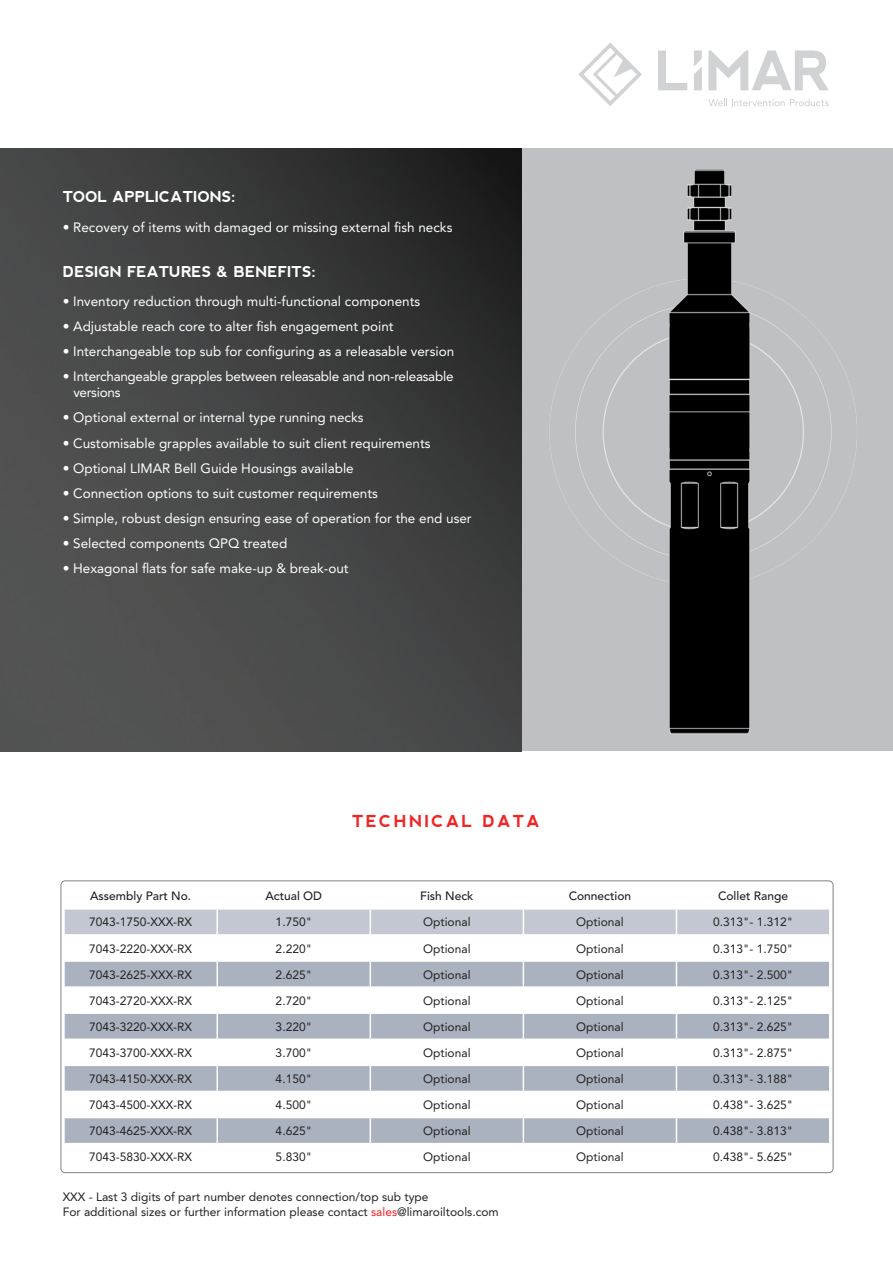
<style>
.page{position:relative;width:893px;height:1263px;background:#fff}
.page>*{position:absolute;margin:0;border:0;box-sizing:border-box;transform-origin:0 0}
.t1{font:700 16.5px "nevis";letter-spacing:.13em;color:#ee2726}
.t2{font:700 15px "nevis";color:#fff}
.t3{font:13.5px "Avenir LT Std";color:#fff}
.t4{font:13.5px/16.5px "Avenir LT Std";letter-spacing:-.02em;color:#fff}
.t5{font:12px "Avenir LT Std";color:#231f20}
.t6{font:500 12px "Avenir LT Std";color:#231f20}
.s1{color:#ee1d23}
</style>
<div class="page">
<svg style="left:658px;top:50px;width:29px;height:40px"></svg>
<svg style="left:708px;top:50px;width:121px;height:40px"></svg>
<svg style="left:578px;top:43px;width:64px;height:63px"></svg>
<svg style="left:694px;top:50px;width:8px;height:40px"></svg>
<svg style="left:708px;top:99px;width:121px;height:7px"></svg>
<div style="left:521px;top:149px;width:372px;height:602px;background:#bfc0c3"></div>
<svg style="left:549px;top:294px;width:308px;height:276px"></svg>
<img style="left:1px;top:149px;width:521px;height:602px">
<svg style="left:64px;top:909px;width:765px;height:235px"></svg>
<img style="left:636px;top:169px;width:151px;height:565px">
<img style="left:0;top:149px;width:1px;height:602px">
<p class="t2" style="left:63px;top:188px;width:175px">TOOL APPLICATIONS:</p>
<p class="t3" style="left:63px;top:219px;width:391px">• Recovery of items with damaged or missing external fish necks</p>
<p class="t2" style="left:63px;top:263px;width:255px">DESIGN FEATURES &amp; BENEFITS:</p>
<p class="t3" style="left:63px;top:293px;width:359px">• Inventory reduction through multi-functional components</p>
<p class="t3" style="left:63px;top:318px;width:332px">• Adjustable reach core to alter fish engagement point</p>
<p class="t3" style="left:63px;top:343px;width:393px">• Interchangeable top sub for configuring as a releasable version</p>
<p class="t4" style="left:73px;top:368px;width:382px;text-indent:-11px">• Interchangeable grapples between releasable and non-releasable versions</p>
<p class="t3" style="left:63px;top:410px;width:302px">• Optional external or internal type running necks</p>
<p class="t3" style="left:63px;top:435px;width:369px">• Customisable grapples available to suit client requirements</p>
<p class="t3" style="left:63px;top:460px;width:293px">• Optional LIMAR Bell Guide Housings available</p>
<p class="t3" style="left:63px;top:485px;width:317px">• Connection options to suit customer requirements</p>
<p class="t3" style="left:63px;top:510px;width:410px">• Simple, robust design ensuring ease of operation for the end user</p>
<p class="t3" style="left:63px;top:535px;width:226px">• Selected components QPQ treated</p>
<p class="t3" style="left:63px;top:560px;width:287px">• Hexagonal flats for safe make-up &amp; break-out</p>
<h1 class="t1" style="left:352px;top:811px;width:189px">TECHNICAL DATA</h1>
<p class="t6" style="left:90px;top:889px;width:103px">Assembly Part No.</p>
<p class="t6" style="left:265px;top:889px;width:58px">Actual OD</p>
<p class="t6" style="left:420px;top:889px;width:55px">Fish Neck</p>
<p class="t6" style="left:569px;top:889px;width:64px">Connection</p>
<p class="t6" style="left:718px;top:889px;width:72px">Collet Range</p>
<p class="t5" style="left:89px;top:915px;width:104px">7043-1750-XXX-RX</p>
<p class="t5" style="left:276px;top:915px;width:38px">1.750"</p>
<p class="t5" style="left:423px;top:915px;width:49px">Optional</p>
<p class="t5" style="left:576px;top:915px;width:49px">Optional</p>
<p class="t5" style="left:713px;top:915px;width:81px">0.313"- 1.312"</p>
<p class="t5" style="left:89px;top:941px;width:104px">7043-2220-XXX-RX</p>
<p class="t5" style="left:276px;top:941px;width:38px">2.220"</p>
<p class="t5" style="left:423px;top:941px;width:49px">Optional</p>
<p class="t5" style="left:576px;top:941px;width:49px">Optional</p>
<p class="t5" style="left:713px;top:941px;width:81px">0.313"- 1.750"</p>
<p class="t5" style="left:89px;top:967px;width:104px">7043-2625-XXX-RX</p>
<p class="t5" style="left:276px;top:967px;width:38px">2.625"</p>
<p class="t5" style="left:423px;top:967px;width:49px">Optional</p>
<p class="t5" style="left:576px;top:967px;width:49px">Optional</p>
<p class="t5" style="left:713px;top:967px;width:81px">0.313"- 2.500"</p>
<p class="t5" style="left:89px;top:993px;width:104px">7043-2720-XXX-RX</p>
<p class="t5" style="left:276px;top:993px;width:38px">2.720"</p>
<p class="t5" style="left:423px;top:993px;width:49px">Optional</p>
<p class="t5" style="left:576px;top:993px;width:49px">Optional</p>
<p class="t5" style="left:713px;top:993px;width:81px">0.313"- 2.125"</p>
<p class="t5" style="left:89px;top:1019px;width:104px">7043-3220-XXX-RX</p>
<p class="t5" style="left:276px;top:1019px;width:38px">3.220"</p>
<p class="t5" style="left:423px;top:1019px;width:49px">Optional</p>
<p class="t5" style="left:576px;top:1019px;width:49px">Optional</p>
<p class="t5" style="left:713px;top:1019px;width:81px">0.313"- 2.625"</p>
<p class="t5" style="left:89px;top:1046px;width:104px">7043-3700-XXX-RX</p>
<p class="t5" style="left:276px;top:1046px;width:38px">3.700"</p>
<p class="t5" style="left:423px;top:1046px;width:49px">Optional</p>
<p class="t5" style="left:576px;top:1046px;width:49px">Optional</p>
<p class="t5" style="left:713px;top:1046px;width:81px">0.313"- 2.875"</p>
<p class="t5" style="left:89px;top:1072px;width:104px">7043-4150-XXX-RX</p>
<p class="t5" style="left:276px;top:1072px;width:38px">4.150"</p>
<p class="t5" style="left:423px;top:1072px;width:49px">Optional</p>
<p class="t5" style="left:576px;top:1072px;width:49px">Optional</p>
<p class="t5" style="left:713px;top:1072px;width:81px">0.313"- 3.188"</p>
<p class="t5" style="left:89px;top:1098px;width:104px">7043-4500-XXX-RX</p>
<p class="t5" style="left:276px;top:1098px;width:38px">4.500"</p>
<p class="t5" style="left:423px;top:1098px;width:49px">Optional</p>
<p class="t5" style="left:576px;top:1098px;width:49px">Optional</p>
<p class="t5" style="left:713px;top:1098px;width:81px">0.438"- 3.625"</p>
<p class="t5" style="left:89px;top:1124px;width:104px">7043-4625-XXX-RX</p>
<p class="t5" style="left:276px;top:1124px;width:38px">4.625"</p>
<p class="t5" style="left:423px;top:1124px;width:49px">Optional</p>
<p class="t5" style="left:576px;top:1124px;width:49px">Optional</p>
<p class="t5" style="left:713px;top:1124px;width:81px">0.438"- 3.813"</p>
<p class="t5" style="left:89px;top:1150px;width:104px">7043-5830-XXX-RX</p>
<p class="t5" style="left:276px;top:1150px;width:38px">5.830"</p>
<p class="t5" style="left:423px;top:1150px;width:49px">Optional</p>
<p class="t5" style="left:576px;top:1150px;width:49px">Optional</p>
<p class="t5" style="left:713px;top:1150px;width:81px">0.438"- 5.625"</p>
<p class="t5" style="left:63px;top:1190px;width:367px">XXX - Last 3 digits of part number denotes connection/top sub type</p>
<p class="t5" style="left:63px;top:1204px;width:438px">For additional sizes or further information please contact <span class="s1">sales</span>@limaroiltools.com</p>
</div>
